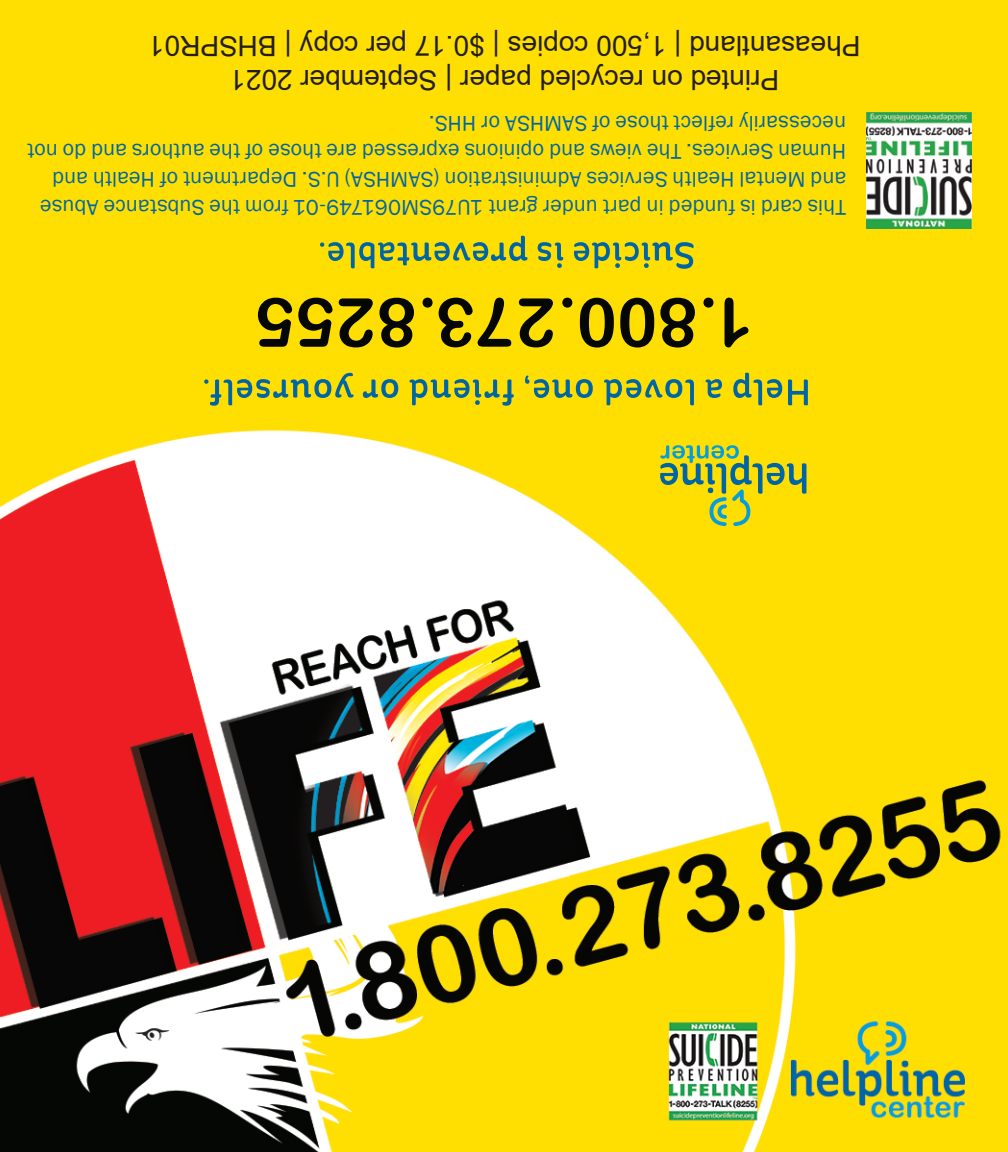
<style>
.page{position:relative;width:1008px;height:1152px;background:#fff}
.page>*{position:absolute;margin:0;border:0;box-sizing:border-box;transform-origin:0 0}
.t1{font:68px "Arial Rounded MT Bold";color:#050705}
.t2{font:28px/33.6px "Arial";color:#231f20;text-align:center}
.t3{font:22px/28px "Franklin Gothic";letter-spacing:.01em;color:#0065a4}
</style>
<div class="page">
<img style="left:0;top:0;width:1008px;height:1152px">
<svg style="left:660px;top:445px;width:146px;height:81px"></svg>
<svg style="left:320px;top:236px;width:374px;height:33px"></svg>
<svg style="left:204px;top:373px;width:604px;height:33px"></svg>
<img style="left:866px;top:113px;width:106px;height:116px">
<p class="t2" style="left:860px;top:96px;width:713px;rotate:-180deg">Printed on recycled paper | September 2021<br>Pheasantland | 1,500 copies | $0.17 per copy | BHSPR01</p>
<p class="t3" style="left:846px;top:220px;width:820px;rotate:-180deg">This card is funded in part under grant 1U79SM061749-01 from the Substance Abuse and Mental Health Services Administration (SAMHSA) U.S. Department of Health and Human Services. The views and opinions expressed are those of the authors and do not necessarily reflect those of SAMHSA or HHS.</p>
<p class="t1" style="left:753px;top:363px;width:499px;rotate:-180deg">1.800.273.8255</p>
</div>
